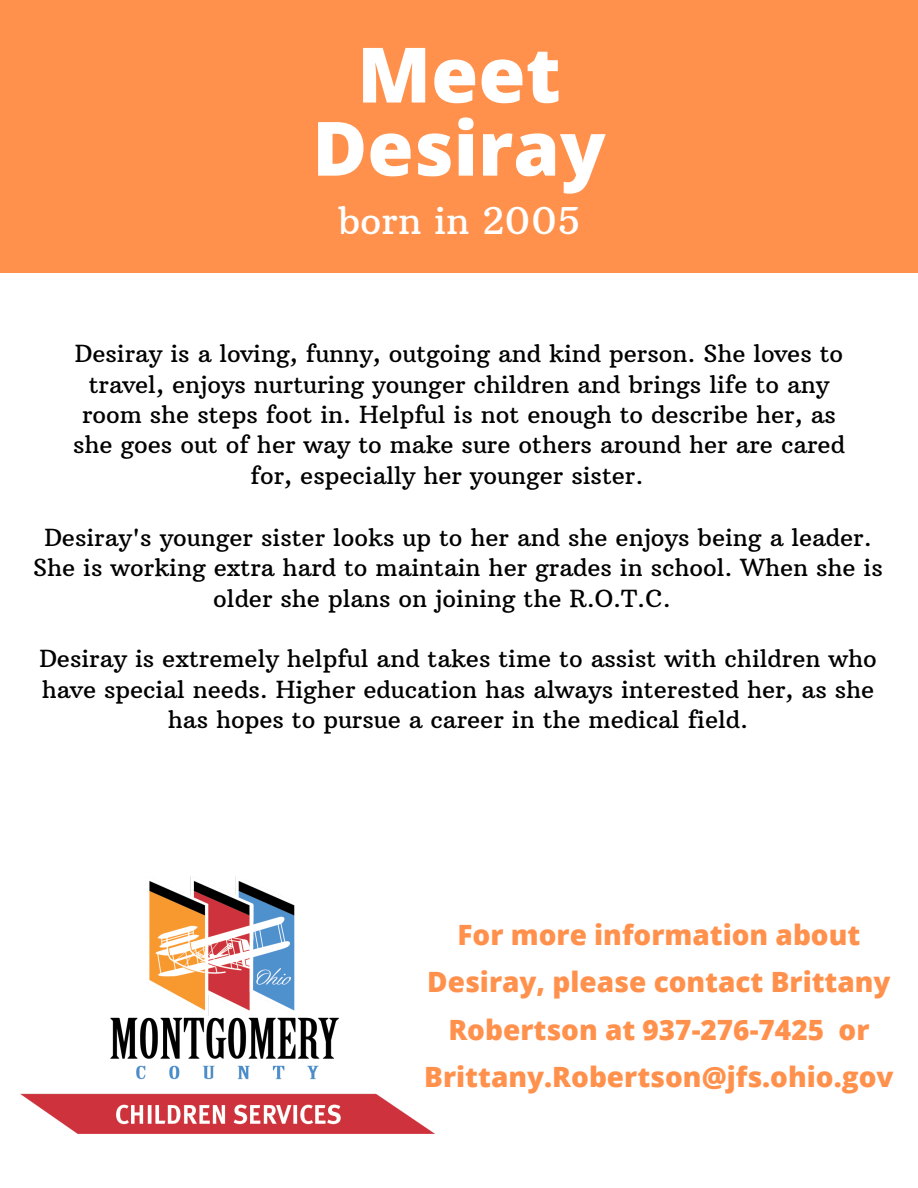
<style>
.page{position:relative;width:918px;height:1188px;background:#fff}
.page>*{position:absolute;margin:0;border:0;box-sizing:border-box;transform-origin:0 0}
.t1{font:800 76.5px "Open Sans";color:#fff}
.t2{font:800 75px "Open Sans";color:#fff}
.t3{font:37.5px "Arbutus Slab";color:#fff}
.t4{font:800 27.9px/47.2px "Open Sans";color:#ff914d;text-align:center}
.t5{font:24px/30.3px "Arbutus Slab";color:#000;text-align:center}
</style>
<div class="page">
<div style="left:0;top:0;width:918px;height:272px;background:#ff914d"></div>
<img style="left:20px;top:877px;width:414px;height:256px">
<p class="t1" style="left:357px;top:21px;width:205px">Meet</p>
<p class="t2" style="left:312px;top:96px;width:295px">Desiray</p>
<p class="t3" style="left:338px;top:197px;width:244px">born in 2005</p>
<p class="t5" style="left:75px;top:339px;width:770px">Desiray is a loving, funny, outgoing and kind person. She loves to</p>
<p class="t5" style="left:89px;top:369px;width:742px">travel, enjoys nurturing younger children and brings life to any</p>
<p class="t5" style="left:82px;top:399px;width:755px">room she steps foot in. Helpful is not enough to describe her, as</p>
<p class="t5" style="left:73px;top:430px;width:773px">she goes out of her way to make sure others around her are cared</p>
<p class="t5" style="left:251px;top:460px;width:394px">for, especially her younger sister.</p>
<p class="t5" style="left:44px;top:522px;width:829px">Desiray's younger sister looks up to her and she enjoys being a leader.</p>
<p class="t5" style="left:33px;top:553px;width:851px">She is working extra hard to maintain her grades in school. When she is</p>
<p class="t5" style="left:213px;top:583px;width:459px">older she plans on joining the R.O.T.C.</p>
<p class="t5" style="left:39px;top:644px;width:839px">Desiray is extremely helpful and takes time to assist with children who have special needs. Higher education has always interested her, as she has hopes to pursue a career in the medical field.</p>
<p class="t4" style="left:424px;top:911px;width:471px">For more information about<br>Desiray, please contact Brittany<br>Robertson at 937-276-7425 or<br>Brittany.Robertson@jfs.ohio.gov</p>
</div>
